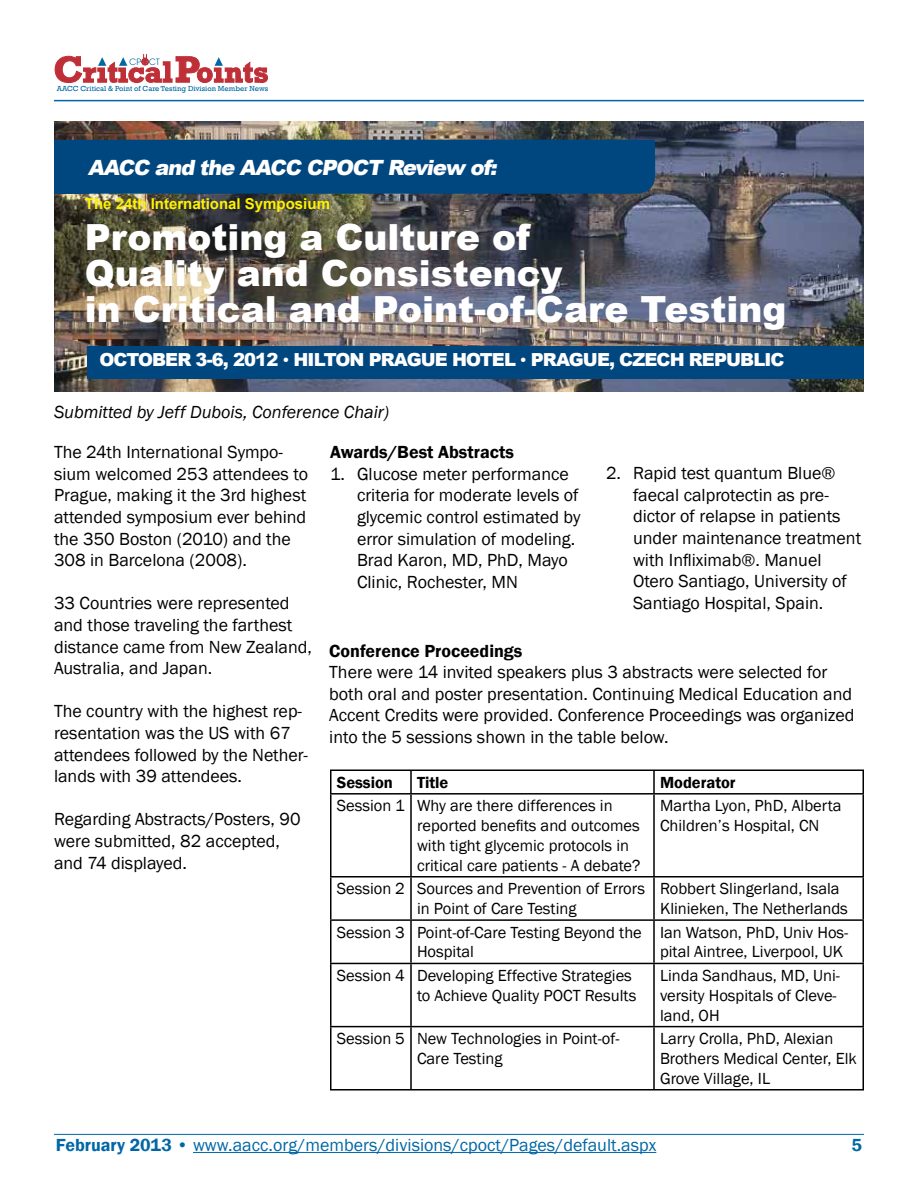
<style>
.page{position:relative;width:918px;height:1188px;background:#fff}
.page>*{position:absolute;margin:0;border:0;box-sizing:border-box;transform-origin:0 0}
.t1{font:900 36px/36px "Arial";color:#fff}
.t2{font:italic 900 21px "Arial";color:#fff}
.t3{font:18px/21.6px "Franklin Gothic";color:#000}
.t4{font:18px "Franklin Gothic";color:#0067a6}
.t5{font:900 18px "Arial";letter-spacing:-.05em;color:#fff}
.t6{font:600 18px "Franklin Gothic";color:#000}
.t7{font:italic 18px "Franklin Gothic";color:#000}
.t8{font:600 18px "Franklin Gothic";color:#0067a6}
.t9{font:16.5px/19.8px "Franklin Gothic";color:#000}
.t10{font:600 16.5px "Franklin Gothic";color:#000}
.t11{font:700 15px "Arial";color:#fff200}
.t12{font:7.5px "Rockwell";color:#0067a5}
.s1{font-family:"Gill Sans";font-weight:400}
.s2{font-weight:600}
</style>
<div class="page">
<svg style="left:54px;top:54px;width:214px;height:29px"></svg>
<hr style="left:54px;top:100px;width:810px;height:1px;background:#0067a6">
<hr style="left:193px;top:1152px;width:463px;height:1px;background:#0067a6">
<hr style="left:54px;top:1134px;width:810px;height:1px;background:#0067a6">
<img style="left:54px;top:122px;width:810px;height:270px">
<div style="left:54px;top:140px;width:34px;height:54px;background:#00467f"></div>
<div style="left:56px;top:140px;width:599px;height:54px;background:#00467f;border-radius:18px"></div>
<div style="left:623px;top:140px;width:32px;height:27px;background:#00467f"></div>
<div style="left:88px;top:346px;width:776px;height:33px;background:#00467f"></div>
<hr style="left:330px;top:770px;width:81px;height:1px;background:#000">
<hr style="left:330px;top:771px;width:2px;height:22px;background:#000">
<hr style="left:411px;top:770px;width:243px;height:1px;background:#000">
<hr style="left:410px;top:771px;width:2px;height:22px;background:#000">
<hr style="left:654px;top:770px;width:210px;height:1px;background:#000">
<hr style="left:653px;top:771px;width:2px;height:22px;background:#000">
<hr style="left:862px;top:771px;width:2px;height:22px;background:#000">
<hr style="left:330px;top:793px;width:81px;height:2px;background:#000">
<hr style="left:330px;top:795px;width:2px;height:81px;background:#000">
<hr style="left:411px;top:793px;width:243px;height:2px;background:#000">
<hr style="left:410px;top:795px;width:2px;height:81px;background:#000">
<hr style="left:654px;top:793px;width:210px;height:2px;background:#000">
<hr style="left:653px;top:795px;width:2px;height:81px;background:#000">
<hr style="left:862px;top:795px;width:2px;height:81px;background:#000">
<hr style="left:330px;top:876px;width:81px;height:2px;background:#000">
<hr style="left:330px;top:878px;width:2px;height:41px;background:#000">
<hr style="left:411px;top:876px;width:243px;height:2px;background:#000">
<hr style="left:410px;top:878px;width:2px;height:41px;background:#000">
<hr style="left:654px;top:876px;width:210px;height:2px;background:#000">
<hr style="left:653px;top:878px;width:2px;height:41px;background:#000">
<hr style="left:862px;top:878px;width:2px;height:41px;background:#000">
<hr style="left:330px;top:919px;width:81px;height:2px;background:#000">
<hr style="left:330px;top:921px;width:2px;height:42px;background:#000">
<hr style="left:411px;top:919px;width:243px;height:2px;background:#000">
<hr style="left:410px;top:921px;width:2px;height:42px;background:#000">
<hr style="left:654px;top:919px;width:210px;height:2px;background:#000">
<hr style="left:653px;top:921px;width:2px;height:42px;background:#000">
<hr style="left:862px;top:921px;width:2px;height:42px;background:#000">
<hr style="left:330px;top:963px;width:81px;height:1px;background:#000">
<hr style="left:330px;top:964px;width:2px;height:62px;background:#000">
<hr style="left:411px;top:963px;width:243px;height:1px;background:#000">
<hr style="left:410px;top:964px;width:2px;height:62px;background:#000">
<hr style="left:654px;top:963px;width:210px;height:1px;background:#000">
<hr style="left:653px;top:964px;width:2px;height:62px;background:#000">
<hr style="left:862px;top:964px;width:2px;height:62px;background:#000">
<hr style="left:330px;top:1026px;width:81px;height:1px;background:#000">
<hr style="left:330px;top:1027px;width:2px;height:62px;background:#000">
<hr style="left:411px;top:1026px;width:243px;height:1px;background:#000">
<hr style="left:410px;top:1027px;width:2px;height:62px;background:#000">
<hr style="left:654px;top:1026px;width:210px;height:1px;background:#000">
<hr style="left:653px;top:1027px;width:2px;height:62px;background:#000">
<hr style="left:862px;top:1027px;width:2px;height:62px;background:#000">
<hr style="left:330px;top:1089px;width:81px;height:2px;background:#000">
<hr style="left:411px;top:1089px;width:243px;height:2px;background:#000">
<hr style="left:654px;top:1089px;width:210px;height:2px;background:#000">
<p class="t12" style="left:57px;top:85px;width:213px">AACC Critical &amp; Point of Care Testing Division Member News</p>
<p class="t2" style="left:88px;top:152px;width:415px">AACC and the AACC CPOCT Review of:</p>
<p class="t11" style="left:85px;top:194px;width:247px">The 24th International Symposium</p>
<h1 class="t1" style="left:85px;top:218px;width:703px">Promoting a Culture of<br>Quality and Consistency<br>in Critical and Point-of-Care Testing</h1>
<p class="t5" style="left:99px;top:347px;width:28px">Octo</p>
<p class="t5" style="left:152px;top:347px;width:632px">ber 3-6, 2012 <span class="s1">•</span> Hilton Prague Hotel <span class="s1">•</span> Prague, Czech Republic</p>
<p class="t7" style="left:54px;top:400px;width:337px">Submitted by Jeff Dubois, Conference Chair)</p>
<p class="t3" style="left:54px;top:442px;width:256px">The 24th International Sympo&shy;sium welcomed 253 attendees to<br>Prague, making it the 3rd highest attended symposium ever behind the 350 Boston (2010) and the<br>308 in Barcelona (2008).</p>
<p class="t3" style="left:54px;top:593px;width:260px">33 Countries were represented and those traveling the farthest distance came from New Zealand,<br>Australia, and Japan.</p>
<p class="t3" style="left:54px;top:701px;width:255px">The country with the highest rep&shy;resentation was the US with 67 attendees followed by the Nether&shy;lands with 39 attendees.</p>
<p class="t3" style="left:54px;top:809px;width:248px">Regarding Abstracts/Posters, 90 were submitted, 82 accepted, and 74 displayed.</p>
<p class="t6" style="left:330px;top:441px;width:185px">Awards/Best Abstracts</p>
<p class="t3" style="left:357px;top:463px;width:225px;text-indent:-27px">1. Glucose meter performance criteria for moderate levels of glycemic control estimated by error simulation of modeling.<br>Brad Karon, MD, PhD, Mayo<br>Clinic, Rochester, MN</p>
<p class="t3" style="left:633px;top:463px;width:230px;text-indent:-27px">2. Rapid test quantum Blue® faecal calprotectin as pre&shy;dictor of relapse in patients under maintenance treatment with Infliximab®. Manuel<br>Otero Santiago, University of<br>Santiago Hospital, Spain.</p>
<p class="t6" style="left:329px;top:639px;width:195px">Conference Proceedings</p>
<p class="t3" style="left:329px;top:662px;width:527px">There were 14 invited speakers plus 3 abstracts were selected for both oral and poster presentation. Continuing Medical Education and Accent Credits were provided. Conference Proceedings was organized into the 5 sessions shown in the table below.</p>
<p class="t10" style="left:337px;top:772px;width:58px">Session</p>
<p class="t10" style="left:417px;top:772px;width:33px">Title</p>
<p class="t10" style="left:660px;top:772px;width:77px">Moderator</p>
<p class="t9" style="left:417px;top:796px;width:225px;text-indent:-80px">Session 1 Why are there differences in reported benefits and outcomes with tight glycemic protocols in critical care patients - A debate?</p>
<p class="t9" style="left:660px;top:796px;width:183px">Martha Lyon, PhD, Alberta<br>Children’s Hospital, CN</p>
<p class="t9" style="left:417px;top:879px;width:230px;text-indent:-80px">Session 2 Sources and Prevention of Errors in Point of Care Testing</p>
<p class="t9" style="left:660px;top:879px;width:189px">Robbert Slingerland, Isala<br>Klinieken, The Netherlands</p>
<p class="t9" style="left:417px;top:923px;width:226px;text-indent:-80px">Session 3 Point-of-Care Testing Beyond the<br>Hospital</p>
<p class="t9" style="left:660px;top:923px;width:190px">Ian Watson, PhD, Univ Hos&shy;pital Aintree, Liverpool, UK</p>
<p class="t9" style="left:337px;top:966px;width:301px;text-align:right">Session 4 Developing Effective Strategies to Achieve Quality POCT Results</p>
<p class="t9" style="left:660px;top:966px;width:182px">Linda Sandhaus, MD, Uni&shy;versity Hospitals of Cleve&shy;land, OH</p>
<p class="t9" style="left:417px;top:1029px;width:204px;text-indent:-80px">Session 5 New Technologies in Point-of-<br>Care Testing</p>
<p class="t9" style="left:660px;top:1029px;width:198px">Larry Crolla, PhD, Alexian<br>Brothers Medical Center, Elk<br>Grove Village, IL</p>
<p class="t4" style="left:56px;top:1134px;width:602px"><span class="s2">February 2013 •</span> www.aacc.org/members/divisions/cpoct/Pages/default.aspx</p>
<p class="t8" style="left:852px;top:1134px;width:12px">5</p>
</div>
